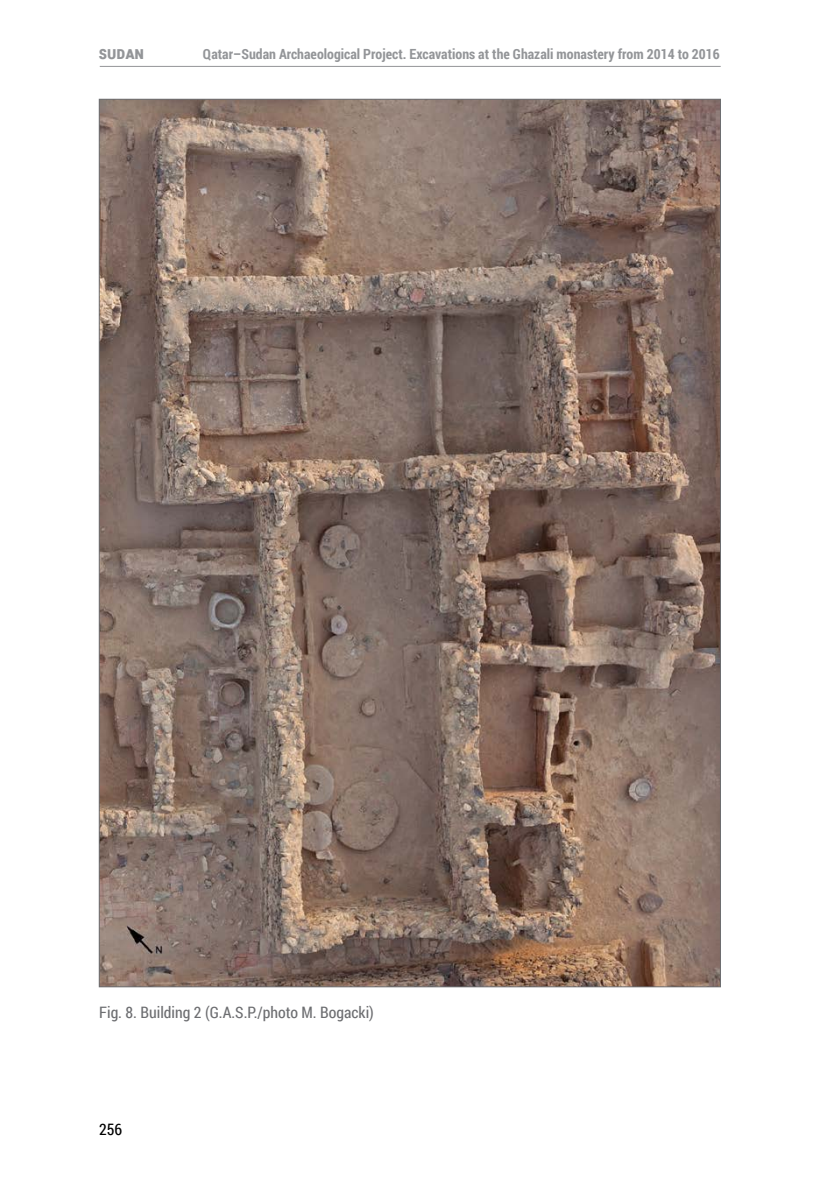
<style>
.page{position:relative;width:819px;height:1191px;background:#fff}
.page>*{position:absolute;margin:0;border:0;box-sizing:border-box;transform-origin:0 0}
.t1{font:700 17.5px "Roboto Condensed";color:#939598}
.t2{font:15.75px "Roboto Condensed";color:#6d6e71}
.t3{font:15.75px "Roboto Condensed";color:#000}
.t4{font:700 14px "Roboto Condensed";color:#939598}
</style>
<div class="page">
<hr style="left:100px;top:66px;width:620px;height:1px;background:#939598">
<img style="left:101px;top:101px;width:617px;height:884px">
<p class="t1" style="left:99px;top:40px;width:47px">SUDAN</p>
<p class="t4" style="left:203px;top:44px;width:518px">Qatar–Sudan Archaeological Project. Excavations at the Ghazali monastery from 2014 to 2016</p>
<p class="t2" style="left:99px;top:1001px;width:276px">Fig. 8. Building 2 (G.A.S.P./photo M. Bogacki)</p>
<p class="t3" style="left:99px;top:1119px;width:25px">256</p>
</div>
